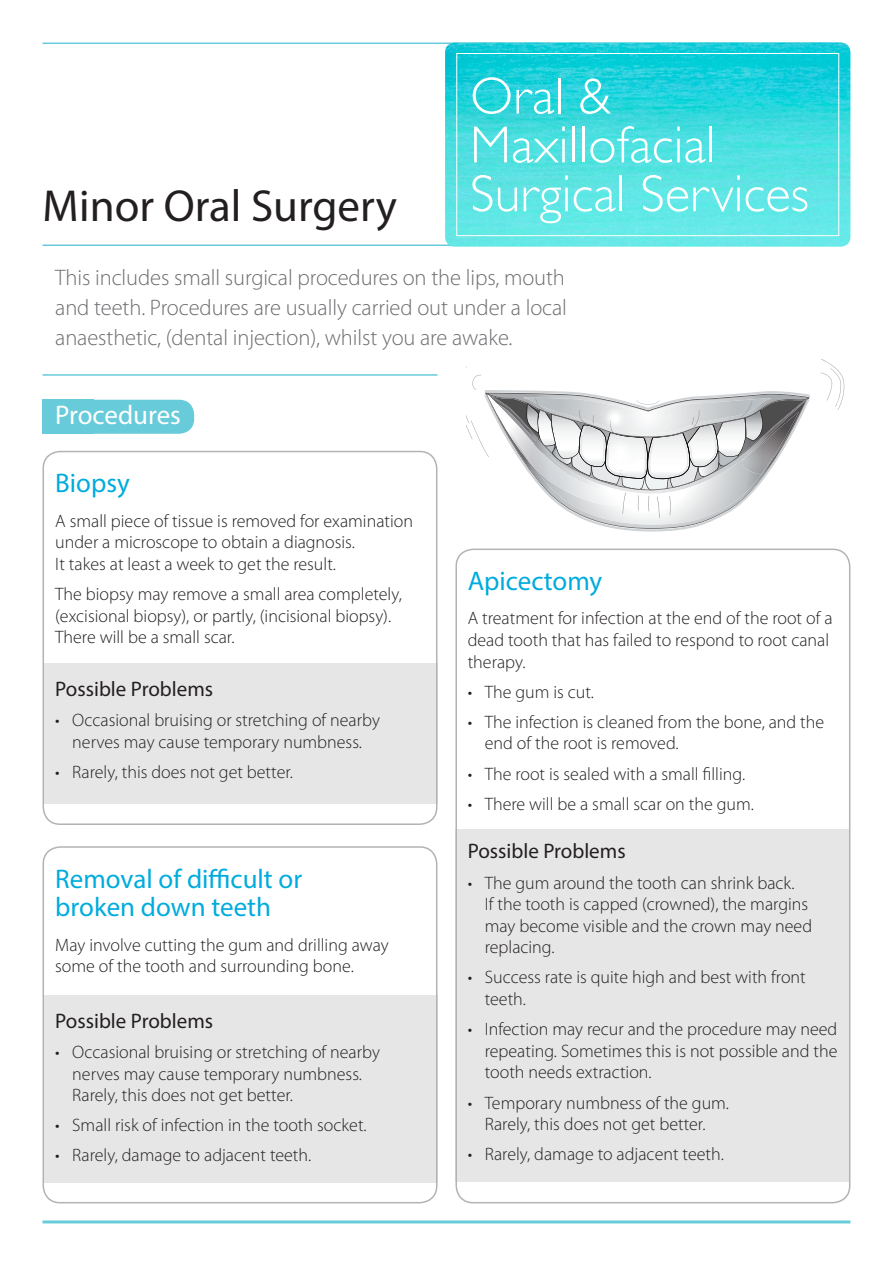
<style>
.page{position:relative;width:893px;height:1263px;background:#fff}
.page>*{position:absolute;margin:0;border:0;box-sizing:border-box;transform-origin:0 0}
.t1{font:300 52.5px/48.9px "Gill Sans";color:#fff}
.t2{font:45px "Myriad Pro";color:#231f20}
.t3{font:27px/28.5px "Myriad Pro";color:#00acdd}
.t4{font:27px "Myriad Pro";color:#fff}
.t5{font:300 22.5px/30px "Myriad Pro";letter-spacing:-.005em;color:#6c6d70;text-align:justify}
.t6{font:21px "Myriad Pro";color:#231f20}
.t7{font:300 18px/21.6px "Myriad Pro";color:#231f20}
</style>
<div class="page">
<div style="left:43px;top:663px;width:394px;height:141px;background:#e6e6e6"></div>
<div style="left:455px;top:829px;width:395px;height:353px;background:#e6e6e6"></div>
<div style="left:43px;top:995px;width:394px;height:187px;background:#e6e6e6"></div>
<hr style="left:43px;top:1220px;width:807px;height:3px;background:#68cbda">
<div style="left:43px;top:451px;width:394px;height:374px;border:2px solid #b3b3b3;border-radius:17px"></div>
<div style="left:43px;top:846px;width:394px;height:357px;border:2px solid #b3b3b3;border-radius:17px"></div>
<div style="left:455px;top:549px;width:395px;height:654px;border:2px solid #b3b3b3;border-radius:17px"></div>
<hr style="left:43px;top:374px;width:394px;height:2px;background:#68cbda">
<hr style="left:43px;top:43px;width:799px;height:1px;background:#68cbda">
<hr style="left:43px;top:244px;width:799px;height:2px;background:#68cbda">
<img style="left:445px;top:43px;width:405px;height:204px">
<div style="left:456px;top:53px;width:383px;height:183px;border:1px solid #fff"></div>
<div style="left:58px;top:400px;width:136px;height:34px;background:#68cbda;border-radius:15px"></div>
<div style="left:43px;top:400px;width:51px;height:34px;background:#68cbda"></div>
<svg style="left:821px;top:359px;width:23px;height:51px"></svg>
<svg style="left:466px;top:367px;width:344px;height:164px"></svg>
<p class="t2" style="left:43px;top:178px;width:356px">Minor Oral Surgery</p>
<p class="t1" style="left:470px;top:69px;width:341px">Oral &amp;<br>Maxillofacial<br>Surgical Services</p>
<p class="t5" style="left:55px;top:262px;width:513px">This includes small surgical procedures on the lips, mouth and teeth. Procedures are usually carried out under a local anaesthetic, (dental injection), whilst you are awake.</p>
<p class="t4" style="left:55px;top:398px;width:127px">Procedures</p>
<p class="t3" style="left:55px;top:468px;width:76px">Biopsy</p>
<p class="t7" style="left:55px;top:510px;width:359px">A small piece of tissue is removed for examination under a microscope to obtain a diagnosis.<br>It takes at least a week to get the result.</p>
<p class="t7" style="left:55px;top:583px;width:348px">The biopsy may remove a small area completely, (excisional biopsy), or partly, (incisional biopsy).<br>There will be a small scar.</p>
<p class="t6" style="left:55px;top:676px;width:159px">Possible Problems</p>
<p class="t7" style="left:55px;top:709px;width:326px;text-align:center">• Occasional bruising or stretching of nearby nerves may cause temporary numbness.</p>
<p class="t7" style="left:55px;top:761px;width:239px">• Rarely, this does not get better.</p>
<p class="t3" style="left:55px;top:864px;width:248px">Removal of difficult or broken down teeth</p>
<p class="t7" style="left:55px;top:934px;width:335px">May involve cutting the gum and drilling away some of the tooth and surrounding bone.</p>
<p class="t6" style="left:55px;top:1008px;width:159px">Possible Problems</p>
<p class="t7" style="left:72px;top:1041px;width:309px;text-indent:-17px">• Occasional bruising or stretching of nearby nerves may cause temporary numbness.<br>Rarely, this does not get better.</p>
<p class="t7" style="left:55px;top:1114px;width:313px">• Small risk of infection in the tooth socket.</p>
<p class="t7" style="left:55px;top:1144px;width:258px">• Rarely, damage to adjacent teeth.</p>
<p class="t3" style="left:468px;top:566px;width:136px">Apicectomy</p>
<p class="t7" style="left:468px;top:607px;width:366px">A treatment for infection at the end of the root of a dead tooth that has failed to respond to root canal therapy.</p>
<p class="t7" style="left:468px;top:681px;width:128px">• The gum is cut.</p>
<p class="t7" style="left:485px;top:711px;width:341px;text-indent:-17px">• The infection is cleaned from the bone, and the end of the root is removed.</p>
<p class="t7" style="left:468px;top:763px;width:279px">• The root is sealed with a small filling.</p>
<p class="t7" style="left:468px;top:793px;width:288px">• There will be a small scar on the gum.</p>
<p class="t6" style="left:468px;top:838px;width:159px">Possible Problems</p>
<p class="t7" style="left:485px;top:871px;width:329px;text-indent:-17px">• The gum around the tooth can shrink back.<br>If the tooth is capped (crowned), the margins may become visible and the crown may need replacing.</p>
<p class="t7" style="left:485px;top:966px;width:323px;text-indent:-17px">• Success rate is quite high and best with front teeth.</p>
<p class="t7" style="left:485px;top:1018px;width:354px;text-align:justify;text-indent:-17px">• Infection may recur and the procedure may need repeating. Sometimes this is not possible and the tooth needs extraction.</p>
<p class="t7" style="left:468px;top:1091px;width:263px;text-align:center">• Temporary numbness of the gum.<br>Rarely, this does not get better.</p>
<p class="t7" style="left:468px;top:1143px;width:258px">• Rarely, damage to adjacent teeth.</p>
</div>
